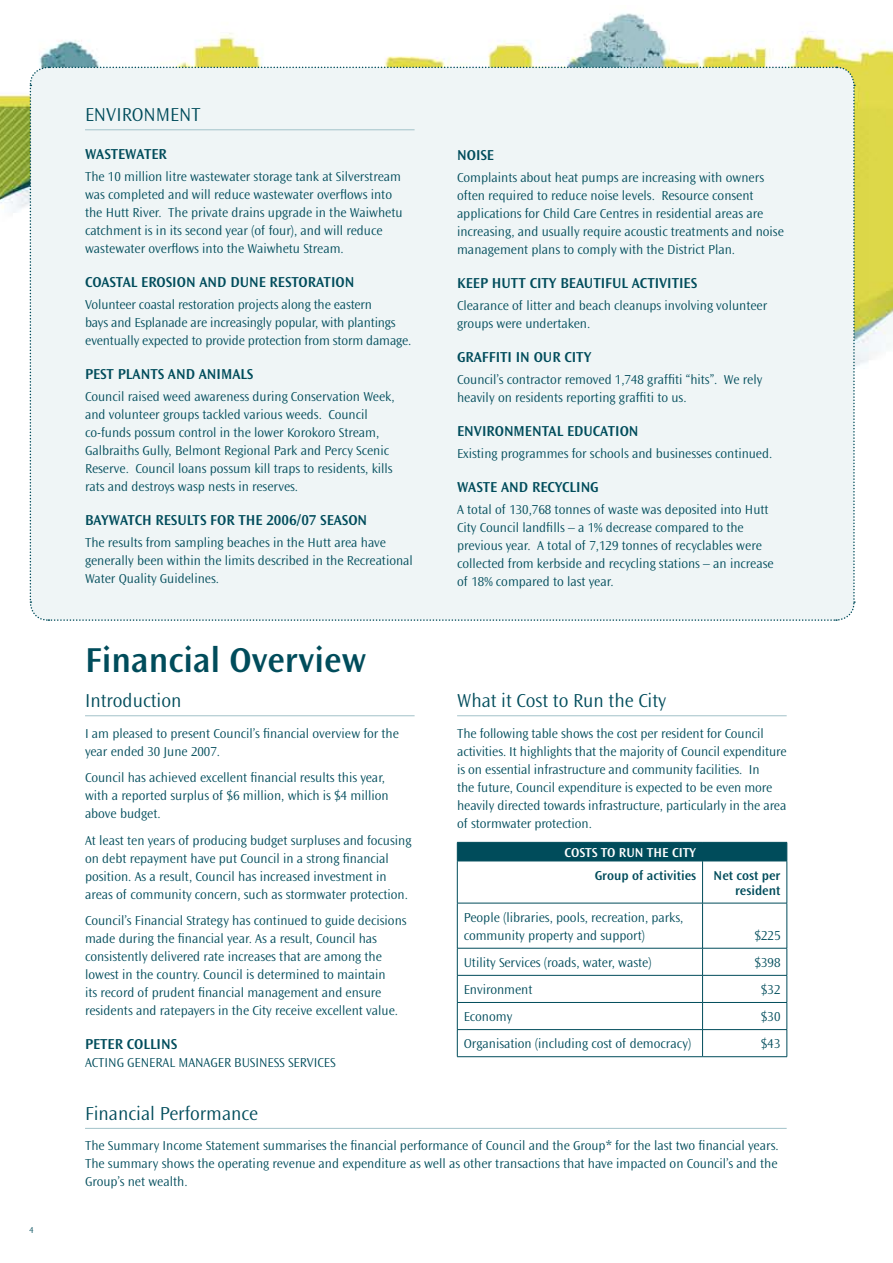
<style>
.page{position:relative;width:893px;height:1263px;background:#fff}
.page>*{position:absolute;margin:0;border:0;box-sizing:border-box;transform-origin:0 0}
.t1{font:600 36px "Ocean Sans";color:#004c5b}
.t2{font:300 19.5px "Ocean Sans";color:#004c5b}
.t3{font:600 15px "Ocean Sans";color:#004c5b}
.t4{font:300 13.5px/18px "Ocean Sans";color:#004c5b}
.t5{font:600 13.5px/15px "Ocean Sans";color:#004c5b;text-align:right}
.t6{font:600 13.5px "Ocean Sans";color:#fff}
.t7{font:300 9px "Ocean Sans";color:#004c5b}
</style>
<div class="page">
<img style="left:0;top:13px;width:893px;height:354px">
<div style="left:29px;top:66px;width:826px;height:555px;background:#eff5f6"></div>
<hr style="left:85px;top:715px;width:330px;height:1px;background:#a2c2c9">
<hr style="left:457px;top:715px;width:330px;height:1px;background:#a2c2c9">
<svg style="left:458px;top:862px;width:329px;height:194px"></svg>
<div style="left:457px;top:842px;width:331px;height:19px;background:#004c5b"></div>
<hr style="left:457px;top:861px;width:1px;height:42px;background:#004c5b">
<hr style="left:457px;top:861px;width:246px;height:1px;background:#004c5b">
<hr style="left:703px;top:861px;width:84px;height:1px;background:#004c5b">
<hr style="left:702px;top:861px;width:1px;height:42px;background:#004c5b">
<hr style="left:787px;top:861px;width:1px;height:42px;background:#004c5b">
<hr style="left:457px;top:903px;width:1px;height:45px;background:#004c5b">
<svg style="left:457px;top:949px;width:1px;height:107px"></svg>
<hr style="left:457px;top:903px;width:246px;height:1px;background:#004c5b">
<hr style="left:703px;top:903px;width:84px;height:1px;background:#004c5b">
<hr style="left:702px;top:903px;width:1px;height:45px;background:#004c5b">
<hr style="left:787px;top:903px;width:1px;height:45px;background:#004c5b">
<svg style="left:702px;top:949px;width:1px;height:107px"></svg>
<svg style="left:787px;top:948px;width:1px;height:108px"></svg>
<hr style="left:457px;top:948px;width:246px;height:1px;background:#004c5b">
<hr style="left:703px;top:948px;width:84px;height:1px;background:#004c5b">
<hr style="left:457px;top:975px;width:246px;height:1px;background:#004c5b">
<hr style="left:703px;top:975px;width:84px;height:1px;background:#004c5b">
<hr style="left:457px;top:1002px;width:246px;height:1px;background:#004c5b">
<hr style="left:703px;top:1002px;width:84px;height:1px;background:#004c5b">
<hr style="left:457px;top:1029px;width:246px;height:1px;background:#004c5b">
<hr style="left:703px;top:1029px;width:84px;height:1px;background:#004c5b">
<hr style="left:457px;top:1056px;width:246px;height:1px;background:#004c5b">
<hr style="left:703px;top:1056px;width:84px;height:1px;background:#004c5b">
<hr style="left:85px;top:129px;width:330px;height:1px;background:#a2c2c9">
<hr style="left:85px;top:1128px;width:702px;height:1px;background:#a2c2c9">
<p class="t7" style="left:30px;top:1225px;width:6px">4</p>
<h2 class="t2" style="left:85px;top:104px;width:117px">ENVIRONMENT</h2>
<p class="t3" style="left:85px;top:146px;width:75px">WASTEWATER</p>
<p class="t4" style="left:85px;top:168px;width:319px">The 10 million litre wastewater storage tank at Silverstream was completed and will reduce wastewater overflows into the Hutt River. The private drains upgrade in the Waiwhetu catchment is in its second year (of four), and will reduce wastewater overflows into the Waiwhetu Stream.</p>
<p class="t3" style="left:85px;top:274px;width:72px">COASTAL EROSION</p>
<p class="t3" style="left:199px;top:274px;width:10px">AND</p>
<p class="t3" style="left:230px;top:274px;width:109px">DUNE RESTORATION</p>
<p class="t4" style="left:85px;top:296px;width:328px">Volunteer coastal restoration projects along the eastern<br>bays and Esplanade are increasingly popular, with plantings eventually expected to provide protection from storm damage.</p>
<p class="t3" style="left:85px;top:366px;width:93px">PEST PLANTS AND</p>
<p class="t3" style="left:199px;top:366px;width:55px">ANI MALS</p>
<p class="t4" style="left:85px;top:388px;width:311px">Council raised weed awareness during Conservation Week, and volunteer groups tackled various weeds. Council co-funds possum control in the lower Korokoro Stream, Galbraiths Gully, Belmont Regional Park and Percy Scenic Reserve. Council loans possum kill traps to residents, kills rats and destroys wasp nests in reserves.</p>
<p class="t3" style="left:85px;top:512px;width:251px">BAYWATCH RESULTS FOR THE 2006/07 SEASON</p>
<p class="t4" style="left:85px;top:534px;width:329px">The results from sampling beaches in the Hutt area have generally been within the limits described in the Recreational<br>Water Quality Guidelines.</p>
<h1 class="t1" style="left:85px;top:640px;width:283px">FINANCIAL OVERVIEW</h1>
<h2 class="t2" style="left:85px;top:690px;width:98px">Introduction</h2>
<p class="t4" style="left:85px;top:724px;width:315px">I am pleased to present Council’s financial overview for the year ended 30 June 2007.</p>
<p class="t4" style="left:85px;top:769px;width:305px">Council has achieved excellent financial results this year, with a reported surplus of $6 million, which is $4 million above budget.</p>
<p class="t4" style="left:85px;top:831px;width:328px">At least ten years of producing budget surpluses and focusing on debt repayment have put Council in a strong financial position. As a result, Council has increased investment in areas of community concern, such as stormwater protection.</p>
<p class="t4" style="left:85px;top:912px;width:323px">Council’s Financial Strategy has continued to guide decisions made during the financial year. As a result, Council has consistently delivered rate increases that are among the lowest in the country. Council is determined to maintain<br>its record of prudent financial management and ensure residents and ratepayers in the City receive excellent value.</p>
<p class="t3" style="left:85px;top:1036px;width:94px">PETER COLLINS</p>
<p class="t4" style="left:85px;top:1054px;width:252px">ACTING GENERAL MANAGER BUSINESS SERVICES</p>
<p class="t3" style="left:457px;top:146px;width:18px">NOISE</p>
<p class="t4" style="left:457px;top:169px;width:328px">Complaints about heat pumps are increasing with owners often required to reduce noise levels. Resource consent applications for Child Care Centres in residential areas are increasing, and usually require acoustic treatments and noise management plans to comply with the District Plan.</p>
<p class="t3" style="left:457px;top:274px;width:17px">KEEP</p>
<p class="t3" style="left:492px;top:274px;width:194px">H UTT CITY BEAUTI FUL ACTIVITIES</p>
<p class="t4" style="left:457px;top:297px;width:312px">Clearance of litter and beach cleanups involving volunteer groups were undertaken.</p>
<p class="t3" style="left:457px;top:348px;width:136px">GRAFFITI IN OUR CITY</p>
<p class="t4" style="left:457px;top:371px;width:307px">Council’s contractor removed 1,748 graffiti “hits”. We rely heavily on residents reporting graffiti to us.</p>
<p class="t3" style="left:457px;top:422px;width:16px">ENVIRON</p>
<p class="t3" style="left:514px;top:422px;width:110px">MENTAL EDUCATION</p>
<p class="t4" style="left:457px;top:445px;width:317px">Existing programmes for schools and businesses continued.</p>
<p class="t3" style="left:457px;top:479px;width:54px">WASTEAND</p>
<p class="t3" style="left:532px;top:479px;width:53px">RECYCLING</p>
<p class="t4" style="left:457px;top:501px;width:318px">A total of 130,768 tonnes of waste was deposited into Hutt City Council landfills – a 1% decrease compared to the previous year. A total of 7,129 tonnes of recyclables were collected from kerbside and recycling stations – an increase of 18% compared to last year.</p>
<h2 class="t2" style="left:457px;top:690px;width:211px">What it Cost to Run the City</h2>
<p class="t4" style="left:457px;top:724px;width:331px">The following table shows the cost per resident for Council activities. It highlights that the majority of Council expenditure is on essential infrastructure and community facilities. In<br>the future, Council expenditure is expected to be even more heavily directed towards infrastructure, particularly in the area of stormwater protection.</p>
<p class="t6" style="left:564px;top:845px;width:126px">COSTS TO RUN TH E CITY</p>
<p class="t5" style="left:595px;top:868px;width:103px">GROUP OF ACTIVITIES</p>
<p class="t5" style="left:714px;top:868px;width:68px">NET COST PER<br>RESIDENT</p>
<p class="t4" style="left:464px;top:908px;width:221px">People (libraries, pools, recreation, parks, community property and support)</p>
<p class="t4" style="left:754px;top:926px;width:28px">$225</p>
<p class="t4" style="left:464px;top:953px;width:189px">Utility Services (roads, water, waste)</p>
<p class="t4" style="left:754px;top:953px;width:28px">$398</p>
<p class="t4" style="left:464px;top:981px;width:70px">Environment</p>
<p class="t4" style="left:761px;top:981px;width:21px">$32</p>
<p class="t4" style="left:464px;top:1008px;width:50px">Economy</p>
<p class="t4" style="left:761px;top:1008px;width:21px">$30</p>
<p class="t4" style="left:464px;top:1035px;width:229px">Organisation (including cost of democracy)</p>
<p class="t4" style="left:761px;top:1035px;width:21px">$43</p>
<h2 class="t2" style="left:85px;top:1102px;width:175px">Financial Performance</h2>
<p class="t4" style="left:85px;top:1137px;width:695px;text-align:justify">The Summary Income Statement summarises the financial performance of Council and the Group* for the last two financial years.<br>The summary shows the operating revenue and expenditure as well as other transactions that have impacted on Council’s and the Group’s net wealth.</p>
</div>
